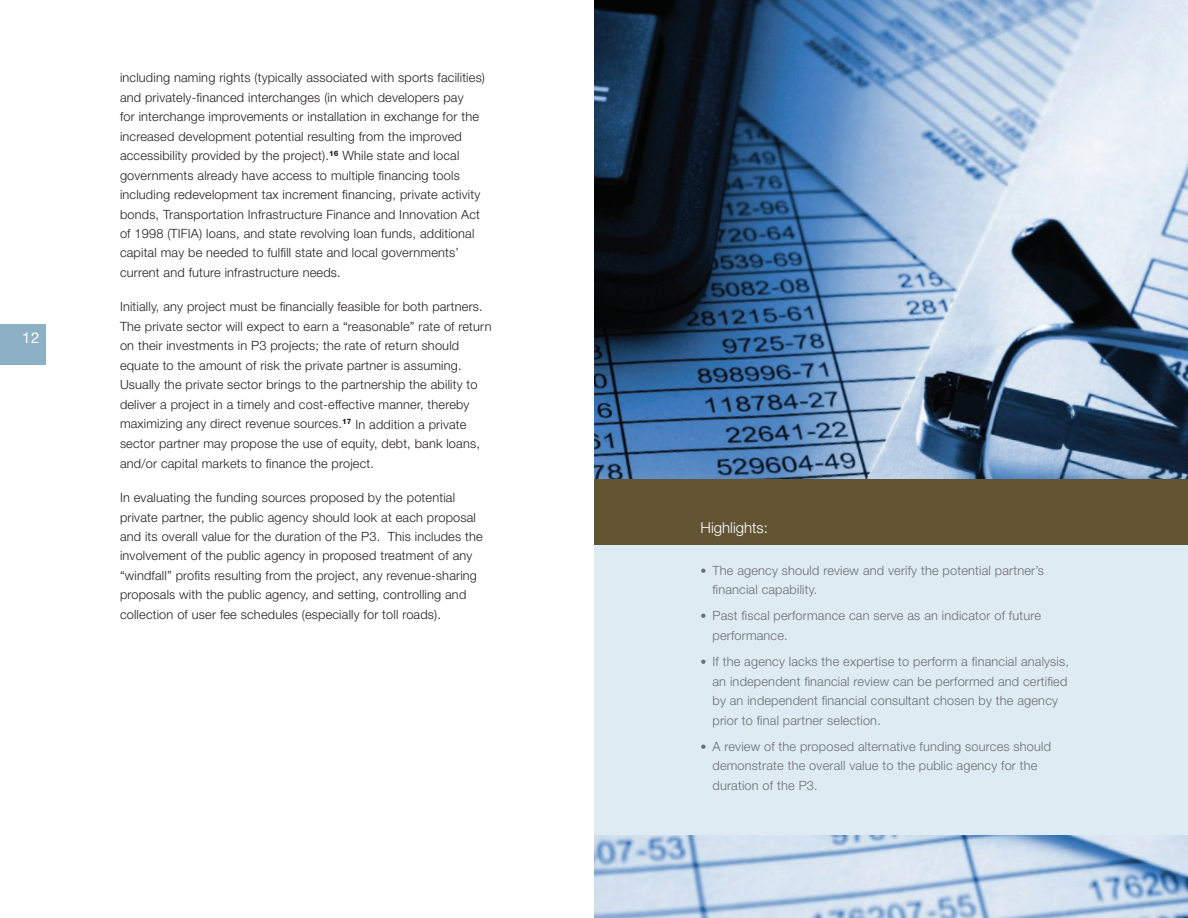
<style>
.page{position:relative;width:1188px;height:918px;background:#fff}
.page>*{position:absolute;margin:0;border:0;box-sizing:border-box;transform-origin:0 0}
.t1{font:300 15px "Helvetica Neue";color:#fff}
.t2{font:15px "Helvetica Neue";color:#fff}
.t3{font:300 12.75px/19.5px "Helvetica Neue";letter-spacing:.015em;color:#231f20}
.t4{font:300 12.75px/19.5px "Helvetica Neue";letter-spacing:.015em;color:#6c6d70}
.t5{font:300 12px "Helvetica Neue";color:#6c6d70}
</style>
<div class="page">
<div style="left:0;top:324px;width:46px;height:41px;background:#8cb0c4"></div>
<img style="left:594px;top:0;width:594px;height:918px">
<div style="left:594px;top:480px;width:594px;height:354px;background:#dfebf3"></div>
<div style="left:594px;top:480px;width:594px;height:65px;background:#635534"></div>
<p class="t2" style="left:22px;top:329px;width:18px">12</p>
<p class="t3" style="left:120px;top:67px;width:367px">including naming rights (typically associated with sports facilities) and privately-financed interchanges (in which developers pay<br>for interchange improvements or installation in exchange for the increased development potential resulting from the improved accessibility provided by the project).<sup>16</sup> While state and local governments already have access to multiple financing tools including redevelopment tax increment financing, private activity bonds, Transportation Infrastructure Finance and Innovation Act of 1998 (TIFIA) loans, and state revolving loan funds, additional capital may be needed to fulfill state and local governments’ current and future infrastructure needs.</p>
<p class="t3" style="left:120px;top:297px;width:373px">Initially, any project must be financially feasible for both partners.<br>The private sector will expect to earn a “reasonable” rate of return on their investments in P3 projects; the rate of return should equate to the amount of risk the private partner is assuming.<br>Usually the private sector brings to the partnership the ability to deliver a project in a timely and cost-effective manner, thereby maximizing any direct revenue sources.<sup>17</sup> In addition a private sector partner may propose the use of equity, debt, bank loans, and/or capital markets to finance the project.</p>
<p class="t3" style="left:120px;top:487px;width:364px">In evaluating the funding sources proposed by the potential private partner, the public agency should look at each proposal and its overall value for the duration of the P3. This includes the involvement of the public agency in proposed treatment of any “windfall” profits resulting from the project, any revenue-sharing proposals with the public agency, and setting, controlling and collection of user fee schedules (especially for toll roads).</p>
<p class="t1" style="left:700px;top:518px;width:69px">Highlights:</p>
<p class="t4" style="left:712px;top:560px;width:333px">The agency should review and verify the potential partner’s financial capability.</p>
<p class="t4" style="left:712px;top:606px;width:330px">Past fiscal performance can serve as an indicator of future performance.</p>
<p class="t4" style="left:712px;top:652px;width:358px">If the agency lacks the expertise to perform a financial analysis, an independent financial review can be performed and certified by an independent financial consultant chosen by the agency prior to final partner selection.</p>
<p class="t4" style="left:712px;top:736px;width:340px">A review of the proposed alternative funding sources should demonstrate the overall value to the public agency for the duration of the P3.</p>
<p class="t5" style="left:700px;top:563px;width:7px">•</p>
<p class="t5" style="left:700px;top:609px;width:7px">•</p>
<p class="t5" style="left:700px;top:655px;width:7px">•</p>
<p class="t5" style="left:700px;top:739px;width:7px">•</p>
</div>
